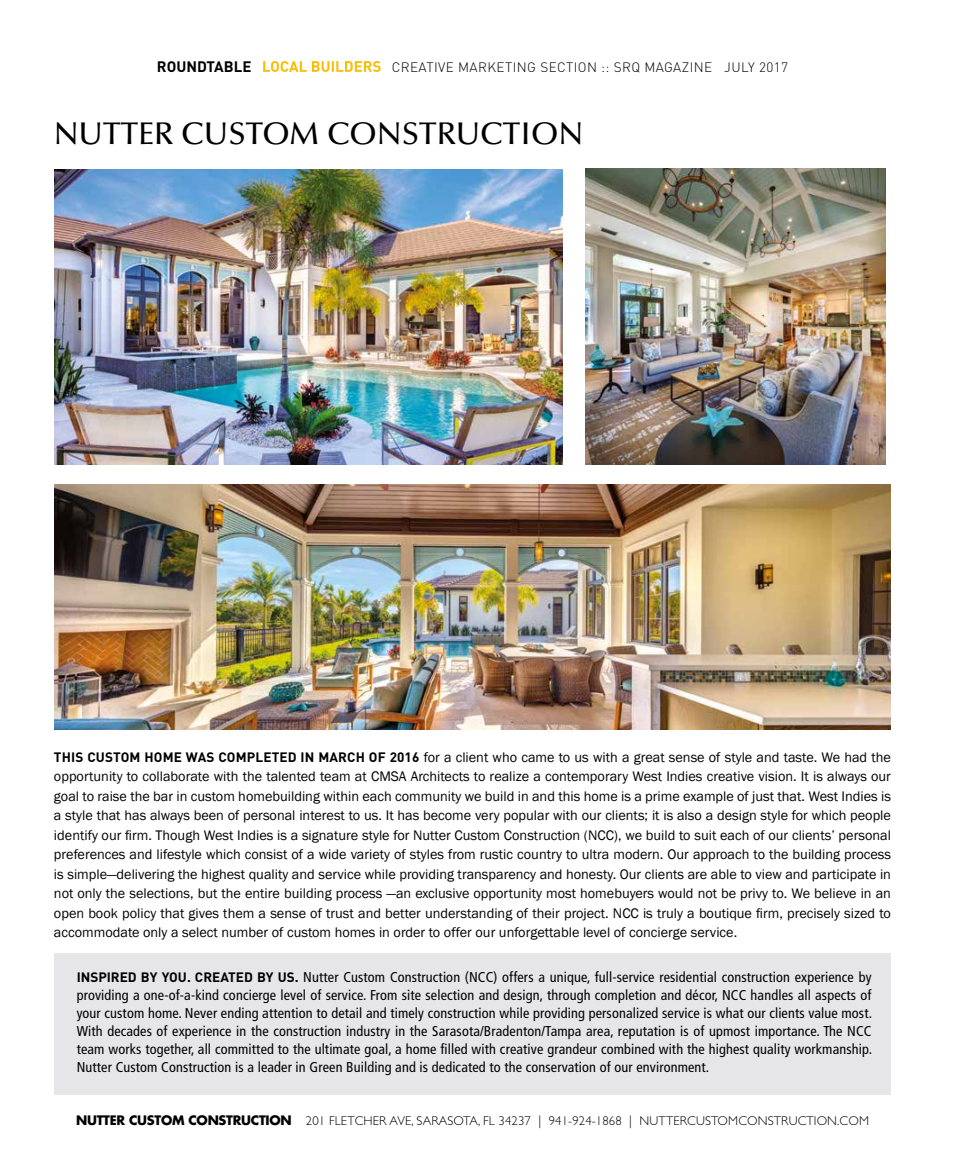
<style>
.page{position:relative;width:972px;height:1175px;background:#fff}
.page>*{position:absolute;margin:0;border:0;box-sizing:border-box;transform-origin:0 0}
.t1{font:500 31.5px "Optima";color:#000}
.t2{font:14.25px/19.5px "Franklin Gothic";color:#000;text-align:justify}
.t3{font:condensed 14.25px/18px "Frutiger";letter-spacing:.01em;color:#000;text-align:justify}
.t4{font:300 13.5px "DIN";letter-spacing:.03em;color:#000}
.t5{font:300 12.75px "Gill Sans";letter-spacing:.01em;color:#000}
.s1{font-weight:700;font-size:15px}
.s2{font-weight:700;font-size:15px;color:#fff}
.s3{font-family:"DIN";font-weight:700;font-size:13.5px}
.s4{font-family:"DIN";font-weight:700;font-stretch:normal;font-size:13.5px}
.s5{font-family:"Futura";font-weight:700}
</style>
<div class="page">
<img style="left:585px;top:168px;width:301px;height:296px">
<img style="left:54px;top:485px;width:837px;height:244px">
<img style="left:54px;top:170px;width:509px;height:294px">
<div style="left:54px;top:953px;width:837px;height:142px;background:#e6e6e8"></div>
<p class="t4" style="left:157px;top:59px;width:633px"><span class="s1">ROUNDTABLE</span> <span class="s2">LOCAL BUILDERS</span> CREATIVE MARKETING SECTION :: SRQ MAGAZINE JULY 2017</p>
<h1 class="t1" style="left:54px;top:116px;width:531px">NUTTER CUSTOM CONSTRUCTION</h1>
<p class="t2" style="left:54px;top:747px;width:839px"><span class="s3">THIS CUSTOM HOME WAS COMPLETED IN MARCH OF 2016</span> for a client who came to us with a great sense of style and taste. We had the opportunity to collaborate with the talented team at CMSA Architects to realize a contemporary West Indies creative vision. It is always our goal to raise the bar in custom homebuilding within each community we build in and this home is a prime example of just that. West Indies is a style that has always been of personal interest to us. It has become very popular with our clients; it is also a design style for which people identify our firm. Though West Indies is a signature style for Nutter Custom Construction (NCC), we build to suit each of our clients’ personal preferences and lifestyle which consist of a wide variety of styles from rustic country to ultra modern. Our approach to the building process is simple—delivering the highest quality and service while providing transparency and honesty. Our clients are able to view and participate in not only the selections, but the entire building process —an exclusive opportunity most homebuyers would not be privy to. We believe in an open book policy that gives them a sense of trust and better understanding of their project. NCC is truly a boutique firm, precisely sized to accommodate only a select number of custom homes in order to offer our unforgettable level of concierge service.</p>
<p class="t3" style="left:77px;top:968px;width:797px"><span class="s4">INSPIRED BY YOU. CREATED BY US.</span> Nutter Custom Construction (NCC) offers a unique, full-service residential construction experience by providing a one-of-a-kind concierge level of service. From site selection and design, through completion and décor, NCC handles all aspects of your custom home. Never ending attention to detail and timely construction while providing personalized service is what our clients value most.<br>With decades of experience in the construction industry in the Sarasota/Bradenton/Tampa area, reputation is of upmost importance. The NCC team works together, all committed to the ultimate goal, a home filled with creative grandeur combined with the highest quality workmanship.<br>Nutter Custom Construction is a leader in Green Building and is dedicated to the conservation of our environment.</p>
<p class="t5" style="left:76px;top:1114px;width:794px"><span class="s5">NUTTER CUSTOM CONSTRUCTION</span> 201 FLETCHER AVE, SARASOTA, FL 34237 | 941-924-1868 | NUTTERCUSTOMCONSTRUCTION.COM</p>
</div>
